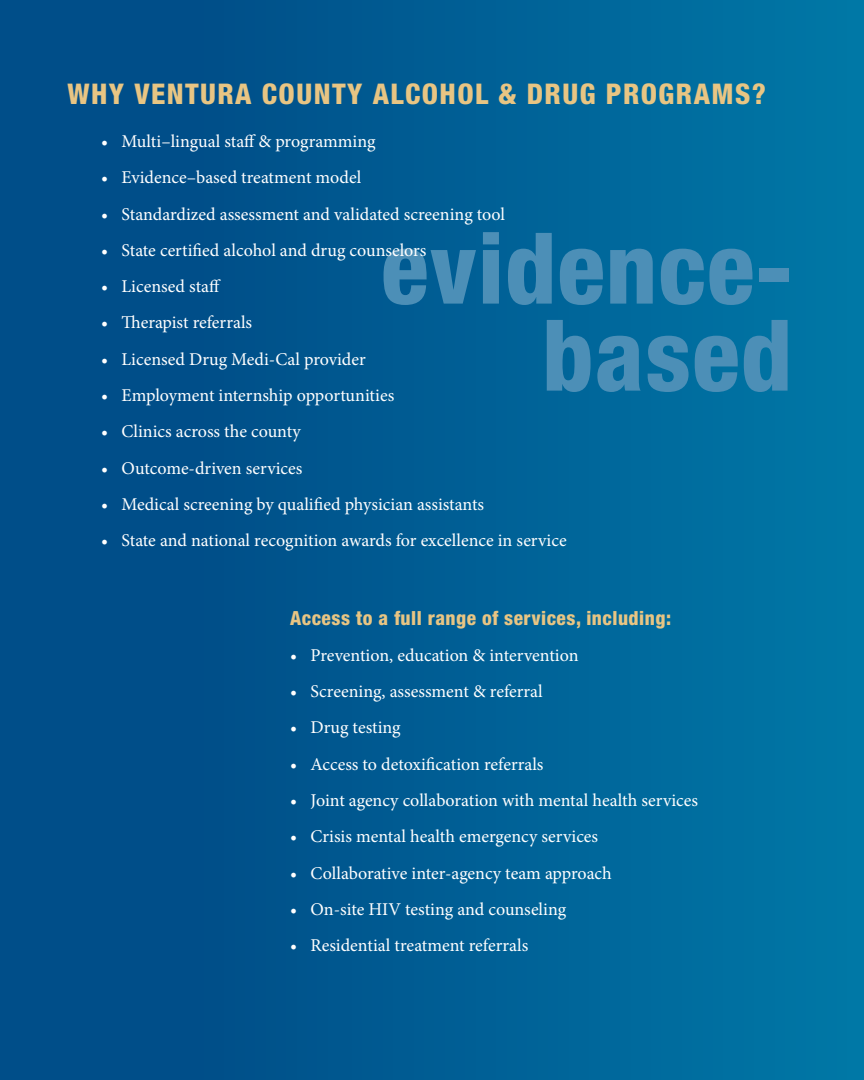
<style>
.page{position:relative;width:864px;height:1080px;background:#fff}
.page>*{position:absolute;margin:0;border:0;box-sizing:border-box;transform-origin:0 0}
.t1{font:800 condensed 99px/87px "Helvetica Neue";letter-spacing:.01em;color:#4c8fb7;text-align:right}
.t2{font:800 condensed 28.5px "Helvetica Neue";letter-spacing:.05em;color:#e8c583}
.t3{font:800 condensed 19.5px "Helvetica Neue";letter-spacing:.025em;color:#e8c583}
.t4{font:18px "Minion Pro";color:#fff}
</style>
<div class="page">
<div style="left:0;top:0;width:864px;height:1080px;background:linear-gradient(to right,#004684,#0076a5)"></div>
<h2 class="t2" style="left:68px;top:76px;width:700px">WHY VENTURA COUNTY ALCOHOL &amp; DRUG PROGRAMS?</h2>
<p class="t4" style="left:101px;top:129px;width:276px">• Multi–lingual staff &amp; programming</p>
<p class="t4" style="left:101px;top:165px;width:262px">• Evidence–based treatment model</p>
<p class="t4" style="left:101px;top:202px;width:405px">• Standardized assessment and validated screening tool</p>
<p class="t4" style="left:101px;top:238px;width:327px">• State certified alcohol and drug counselors</p>
<p class="t4" style="left:101px;top:274px;width:121px">• Licensed staff</p>
<p class="t4" style="left:101px;top:311px;width:152px">• Therapist referrals</p>
<p class="t4" style="left:101px;top:347px;width:266px">• Licensed Drug Medi-Cal provider</p>
<p class="t4" style="left:101px;top:383px;width:295px">• Employment internship opportunities</p>
<p class="t4" style="left:101px;top:420px;width:201px">• Clinics across the county</p>
<p class="t4" style="left:101px;top:456px;width:203px">• Outcome-driven services</p>
<p class="t4" style="left:101px;top:492px;width:384px">• Medical screening by qualified physician assistants</p>
<p class="t4" style="left:101px;top:529px;width:467px">• State and national recognition awards for excellence in service</p>
<h1 class="t1" style="left:381px;top:223px;width:413px">evidence&shy;based</h1>
<p class="t3" style="left:290px;top:606px;width:382px">Access to a full range of services, including:</p>
<p class="t4" style="left:290px;top:643px;width:290px">• Prevention, education &amp; intervention</p>
<p class="t4" style="left:290px;top:679px;width:254px">• Screening, assessment &amp; referral</p>
<p class="t4" style="left:290px;top:716px;width:112px">• Drug testing</p>
<p class="t4" style="left:290px;top:752px;width:255px">• Access to detoxification referrals</p>
<p class="t4" style="left:290px;top:788px;width:409px">• Joint agency collaboration with mental health services</p>
<p class="t4" style="left:290px;top:825px;width:309px">• Crisis mental health emergency services</p>
<p class="t4" style="left:290px;top:861px;width:323px">• Collaborative inter-agency team approach</p>
<p class="t4" style="left:290px;top:897px;width:277px">• On-site HIV testing and counseling</p>
<p class="t4" style="left:290px;top:934px;width:240px">• Residential treatment referrals</p>
</div>
